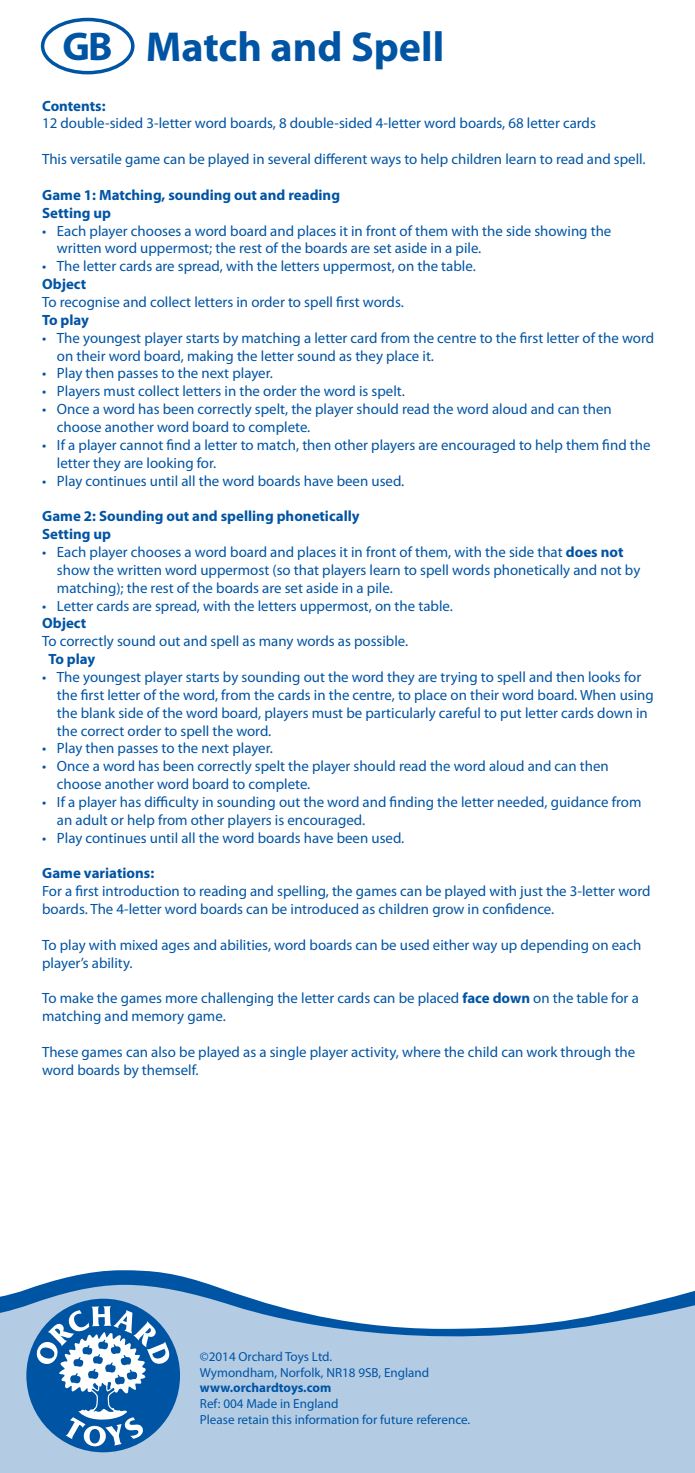
<style>
.page{position:relative;width:695px;height:1473px;background:#fff}
.page>*{position:absolute;margin:0;border:0;box-sizing:border-box;transform-origin:0 0}
.t1{font:700 42px "Myriad Pro";color:#0054a4}
.t2{font:700 40.25px "Myriad Pro";color:#0054a4}
.t3{font:14.88px/17.8px "Myriad Pro";color:#0054a4}
.t4{font:700 14.88px/17.8px "Myriad Pro";color:#0054a4}
.t5{font:13.12px/15.8px "Myriad Pro";color:#0054a4}
.t6{font:700 13.12px "Myriad Pro";color:#0054a4}
.s1{font-weight:700}
</style>
<div class="page">
<svg style="left:43px;top:1270px;width:165px;height:14px;fill:#0054a4"></svg>
<svg style="left:0;top:1284px;width:694px;height:188px;background:#b2cbe3"></svg>
<div style="left:26px;top:1298px;width:154px;height:154px;background:#0054a4;border-radius:50%"></div>
<svg style="left:36px;top:1306px;width:135px;height:140px"></svg>
<div style="left:41px;top:18px;width:93px;height:56px;border:4px solid #0054a4;border-radius:50%"></div>
<h2 class="t2" style="left:63px;top:20px;width:51px">GB</h2>
<h1 class="t1" style="left:146px;top:20px;width:300px">Match and Spell</h1>
<p class="t4" style="left:42px;top:96px;width:65px">Contents:</p>
<p class="t3" style="left:42px;top:114px;width:555px">12 double-sided 3-letter word boards, 8 double-sided 4-letter word boards, 68 letter cards</p>
<p class="t3" style="left:42px;top:150px;width:605px">This versatile game can be played in several different ways to help children learn to read and spell.</p>
<p class="t4" style="left:42px;top:185px;width:299px">Game 1: Matching, sounding out and reading<br>Setting up</p>
<p class="t3" style="left:57px;top:221px;width:556px;text-indent:-15px">• Each player chooses a word board and places it in front of them with the side showing the written word uppermost; the rest of the boards are set aside in a pile.</p>
<p class="t3" style="left:42px;top:257px;width:435px">• The letter cards are spread, with the letters uppermost, on the table.</p>
<p class="t4" style="left:42px;top:275px;width:46px">Object</p>
<p class="t3" style="left:42px;top:293px;width:363px">To recognise and collect letters in order to spell first words.</p>
<p class="t4" style="left:42px;top:310px;width:48px">To play</p>
<p class="t3" style="left:57px;top:328px;width:598px;text-indent:-15px">• The youngest player starts by matching a letter card from the centre to the first letter of the word on their word board, making the letter sound as they place it.</p>
<p class="t3" style="left:42px;top:364px;width:232px">• Play then passes to the next player.</p>
<p class="t3" style="left:42px;top:382px;width:364px">• Players must collect letters in the order the word is spelt.</p>
<p class="t3" style="left:57px;top:400px;width:556px;text-indent:-15px">• Once a word has been correctly spelt, the player should read the word aloud and can then choose another word board to complete.</p>
<p class="t3" style="left:57px;top:436px;width:595px;text-indent:-15px">• If a player cannot find a letter to match, then other players are encouraged to help them find the letter they are looking for.</p>
<p class="t3" style="left:42px;top:471px;width:364px">• Play continues until all the word boards have been used.</p>
<p class="t4" style="left:42px;top:507px;width:319px">Game 2: Sounding out and spelling phonetically<br>Setting up</p>
<p class="t3" style="left:57px;top:543px;width:584px;text-indent:-15px">• Each player chooses a word board and places it in front of them, with the side that <span class="s1">does not </span>show the written word uppermost (so that players learn to spell words phonetically and not by matching); the rest of the boards are set aside in a pile.</p>
<p class="t3" style="left:42px;top:596px;width:412px">• Letter cards are spread, with the letters uppermost, on the table.</p>
<p class="t4" style="left:42px;top:614px;width:46px">Object</p>
<p class="t3" style="left:42px;top:632px;width:367px">To correctly sound out and spell as many words as possible.</p>
<p class="t4" style="left:48px;top:649px;width:48px">To play</p>
<p class="t3" style="left:57px;top:668px;width:598px;text-indent:-15px">• The youngest player starts by sounding out the word they are trying to spell and then looks for the first letter of the word, from the cards in the centre, to place on their word board. When using the blank side of the word board, players must be particularly careful to put letter cards down in the correct order to spell the word.</p>
<p class="t3" style="left:42px;top:739px;width:232px">• Play then passes to the next player.</p>
<p class="t3" style="left:57px;top:757px;width:553px;text-indent:-15px">• Once a word has been correctly spelt the player should read the word aloud and can then choose another word board to complete.</p>
<p class="t3" style="left:57px;top:793px;width:586px;text-indent:-15px">• If a player has difficulty in sounding out the word and finding the letter needed, guidance from an adult or help from other players is encouraged.</p>
<p class="t3" style="left:42px;top:828px;width:364px">• Play continues until all the word boards have been used.</p>
<p class="t4" style="left:42px;top:864px;width:114px">Game variations:</p>
<p class="t3" style="left:42px;top:882px;width:609px">For a first introduction to reading and spelling, the games can be played with just the 3-letter word boards. The 4-letter word boards can be introduced as children grow in confidence.</p>
<p class="t3" style="left:42px;top:935px;width:600px">To play with mixed ages and abilities, word boards can be used either way up depending on each player’s ability.</p>
<p class="t3" style="left:42px;top:989px;width:598px">To make the games more challenging the letter cards can be placed <span class="s1">face down</span> on the table for a matching and memory game.</p>
<p class="t3" style="left:42px;top:1042px;width:594px">These games can also be played as a single player activity, where the child can work through the word boards by themself.</p>
<p class="t5" style="left:200px;top:1348px;width:231px">©2014 Orchard Toys Ltd.<br>Wymondham, Norfolk, NR18 9SB, England</p>
<p class="t6" style="left:200px;top:1379px;width:133px">www.orchardtoys.com</p>
<p class="t5" style="left:200px;top:1395px;width:272px">Ref: 004 Made in England<br>Please retain this information for future reference.</p>
</div>
